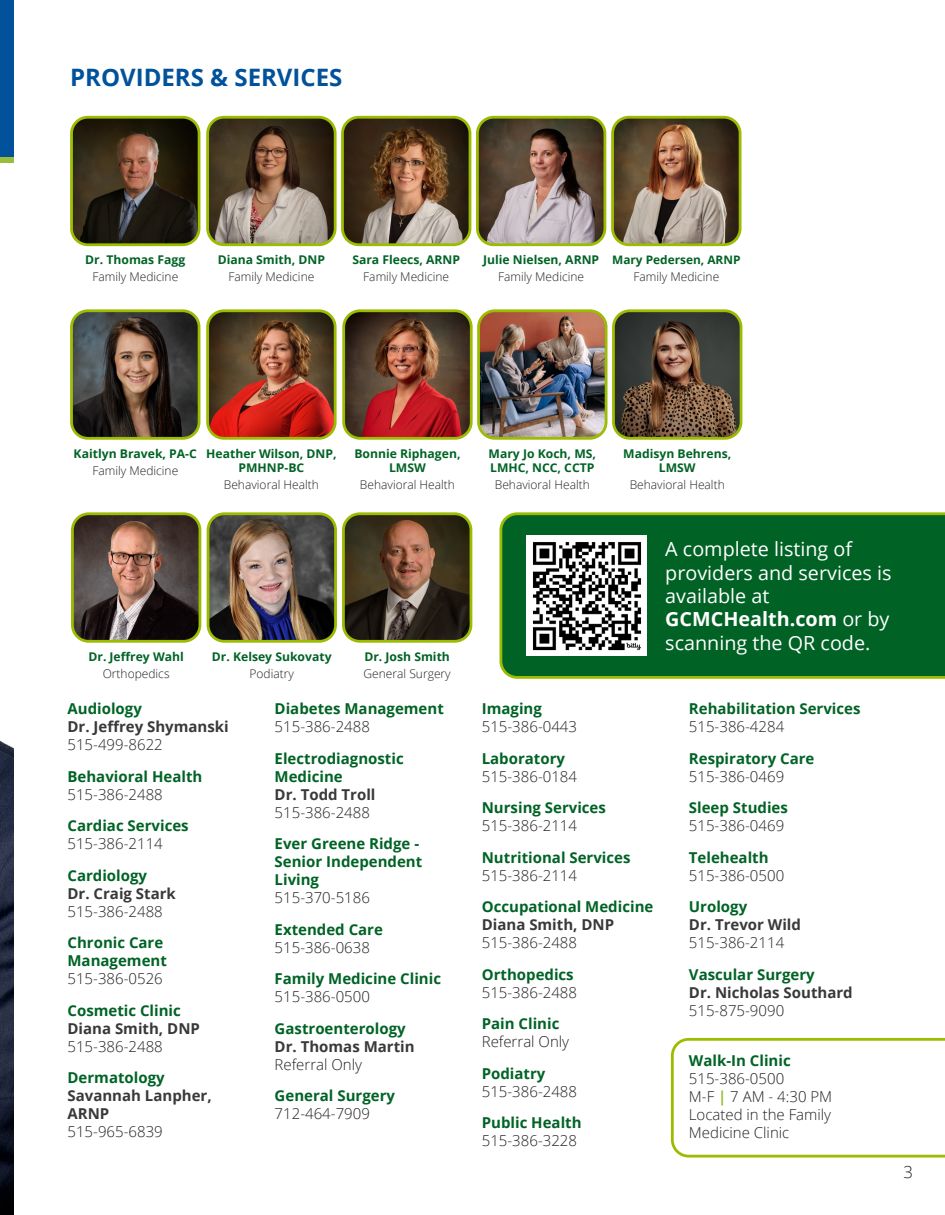
<style>
.page{position:relative;width:945px;height:1215px;background:#fff}
.page>*{position:absolute;margin:0;border:0;box-sizing:border-box;transform-origin:0 0}
.Page_Heading{font:700 24px "Open Sans";color:#01529b}
.t1{font:19.5px/23.4px "Open Sans";color:#fff}
.t2{font:300 16.5px "Open Sans";color:#231f20}
.Body{font:700 15px/18px "Open Sans";color:#006325}
.Body-2{font:300 15px/18px "Open Sans";color:#231f20}
.Body-3{font:700 15px/18px "Open Sans";color:#3a3939}
.t3{font:700 12px/14.4px "Open Sans";color:#006325;text-align:center}
.t4{font:300 12px "Open Sans";color:#231f20}
.t5{font:700 11.7px "Open Sans";color:#006325}
.s1{color:#006325}
.s2{font-weight:300;color:#231f20}
.s3{color:#3a3939}
.s4{font-weight:700}
.s5{font-weight:700;color:#006325}
.s6{font-weight:700;color:#9abd3b}
</style>
<div class="page">
<div style="left:0;top:0;width:14px;height:157px;background:#01529b"></div>
<img style="left:0;top:740px;width:14px;height:475px">
<div style="left:0;top:157px;width:14px;height:6px;background:#9abd3b"></div>
<img style="left:74px;top:118px;width:125px;height:126px">
<div style="left:70px;top:116px;width:130px;height:130px;border:3px solid #9bbc00;border-radius:16px"></div>
<img style="left:210px;top:313px;width:123px;height:123px">
<div style="left:206px;top:309px;width:131px;height:131px;border:3px solid #9bbc00;border-radius:16px"></div>
<img style="left:346px;top:516px;width:122px;height:123px">
<div style="left:342px;top:512px;width:130px;height:131px;border:3px solid #9bbc00;border-radius:16px"></div>
<img style="left:210px;top:120px;width:123px;height:122px">
<div style="left:206px;top:116px;width:131px;height:130px;border:3px solid #9bbc00;border-radius:16px"></div>
<img style="left:346px;top:313px;width:123px;height:123px">
<div style="left:342px;top:309px;width:131px;height:131px;border:3px solid #9bbc00;border-radius:16px"></div>
<img style="left:345px;top:118px;width:124px;height:126px">
<div style="left:341px;top:116px;width:130px;height:130px;border:3px solid #9bbc00;border-radius:16px"></div>
<img style="left:481px;top:313px;width:124px;height:123px">
<div style="left:477px;top:309px;width:130px;height:131px;border:3px solid #9bbc00;border-radius:16px"></div>
<img style="left:480px;top:118px;width:124px;height:126px">
<div style="left:476px;top:116px;width:130px;height:130px;border:3px solid #9bbc00;border-radius:16px"></div>
<img style="left:616px;top:313px;width:124px;height:123px">
<div style="left:612px;top:309px;width:130px;height:131px;border:3px solid #9bbc00;border-radius:16px"></div>
<img style="left:615px;top:120px;width:123px;height:122px">
<div style="left:611px;top:116px;width:131px;height:130px;border:3px solid #9bbc00;border-radius:16px"></div>
<img style="left:75px;top:516px;width:122px;height:123px">
<div style="left:71px;top:512px;width:130px;height:131px;border:3px solid #9bbc00;border-radius:16px"></div>
<img style="left:74px;top:313px;width:124px;height:123px">
<div style="left:70px;top:309px;width:130px;height:131px;border:3px solid #9bbc00;border-radius:16px"></div>
<img style="left:211px;top:516px;width:122px;height:123px">
<div style="left:207px;top:512px;width:130px;height:131px;border:3px solid #9bbc00;border-radius:16px"></div>
<svg style="left:499px;top:512px;width:446px;height:167px;background:#0c6a27"></svg>
<svg style="left:671px;top:1038px;width:274px;height:120px"></svg>
<img style="left:527px;top:536px;width:119px;height:119px">
<p class="Page_Heading" style="left:70px;top:60px;width:274px">PROVIDERS &amp; SERVICES</p>
<p class="t3" style="left:85px;top:252px;width:102px">Dr. Thomas Fagg</p>
<p class="t4" style="left:92px;top:269px;width:87px">Family Medicine</p>
<p class="t3" style="left:218px;top:252px;width:109px">Diana Smith, DNP</p>
<p class="t4" style="left:228px;top:269px;width:87px">Family Medicine</p>
<p class="t3" style="left:352px;top:252px;width:109px">Sara Fleecs, ARNP</p>
<p class="t4" style="left:363px;top:269px;width:87px">Family Medicine</p>
<p class="t3" style="left:483px;top:252px;width:118px">Julie Nielsen, ARNP</p>
<p class="t4" style="left:498px;top:269px;width:87px">Family Medicine</p>
<p class="t5" style="left:612px;top:251px;width:130px">Mary Pedersen, ARNP</p>
<p class="t4" style="left:633px;top:269px;width:87px">Family Medicine</p>
<p class="t3" style="left:74px;top:446px;width:125px">Kaitlyn Bravek, PA-C</p>
<p class="t4" style="left:92px;top:462px;width:87px">Family Medicine</p>
<p class="t3" style="left:206px;top:446px;width:132px">Heather Wilson, DNP,<br>PMHNP-BC</p>
<p class="t4" style="left:224px;top:477px;width:97px">Behavioral Health</p>
<p class="t3" style="left:354px;top:446px;width:108px">Bonnie Riphagen,<br>LMSW</p>
<p class="t4" style="left:360px;top:477px;width:97px">Behavioral Health</p>
<p class="t3" style="left:88px;top:649px;width:97px">Dr. Jeffrey Wahl</p>
<p class="t4" style="left:103px;top:665px;width:68px">Orthopedics</p>
<p class="t3" style="left:212px;top:649px;width:121px">Dr. Kelsey Sukovaty</p>
<p class="t4" style="left:250px;top:665px;width:46px">Podiatry</p>
<p class="t3" style="left:364px;top:649px;width:87px">Dr. Josh Smith</p>
<p class="t4" style="left:364px;top:665px;width:89px">General Surgery</p>
<p class="Body-3" style="left:68px;top:699px;width:163px"><span class="s1">Audiology<br></span>Dr. Jeffrey Shymanski<br><span class="s2">515-499-8622</span></p>
<p class="Body" style="left:68px;top:767px;width:136px">Behavioral Health<br><span class="s2">515-386-2488</span></p>
<p class="Body" style="left:68px;top:816px;width:123px">Cardiac Services<br><span class="s2">515-386-2114</span></p>
<p class="Body-3" style="left:68px;top:866px;width:110px"><span class="s1">Cardiology<br></span>Dr. Craig Stark<br><span class="s2">515-386-2488</span></p>
<p class="Body" style="left:68px;top:933px;width:101px">Chronic Care<br>Management<br><span class="s2">515-386-0526</span></p>
<p class="Body" style="left:68px;top:1001px;width:134px">Cosmetic Clinic<br><span class="s3">Diana Smith, DNP<br></span><span class="s2">515-386-2488</span></p>
<p class="Body-3" style="left:68px;top:1068px;width:146px"><span class="s1">Dermatology<br></span>Savannah Lanpher,<br>ARNP<br><span class="s2">515-965-6839</span></p>
<p class="Body" style="left:275px;top:699px;width:171px">Diabetes Management<br><span class="s2">515-386-2488</span></p>
<p class="Body" style="left:275px;top:749px;width:131px">Electrodiagnostic<br>Medicine<br><span class="s3">Dr. Todd Troll<br></span><span class="s2">515-386-2488</span></p>
<p class="Body" style="left:275px;top:834px;width:149px">Ever Greene Ridge -<br>Senior Independent<br>Living<br><span class="s2">515-370-5186</span></p>
<p class="Body" style="left:275px;top:920px;width:110px">Extended Care<br><span class="s2">515-386-0638</span></p>
<p class="Body" style="left:275px;top:969px;width:168px">Family Medicine Clinic<br><span class="s2">515-386-0500</span></p>
<p class="Body" style="left:275px;top:1019px;width:142px">Gastroenterology<br><span class="s3">Dr. Thomas Martin<br></span><span class="s2">Referral Only</span></p>
<p class="Body" style="left:275px;top:1086px;width:122px">General Surgery<br><span class="s2">712-464-7909</span></p>
<p class="t3" style="left:489px;top:446px;width:109px;text-align:left">Mary Jo Koch, MS,<br>LMHC, NCC, CCTP</p>
<p class="t4" style="left:495px;top:477px;width:97px">Behavioral Health</p>
<p class="t3" style="left:623px;top:446px;width:110px">Madisyn Behrens,<br>LMSW</p>
<p class="t4" style="left:630px;top:477px;width:97px">Behavioral Health</p>
<p class="t1" style="left:665px;top:537px;width:228px">A complete listing of providers and services is available at<br><span class="s4">GCMCHealth.com</span> or by scanning the QR code.</p>
<p class="Body-2" style="left:482px;top:699px;width:97px"><span class="s5">Imaging<br></span>515-386-0443</p>
<p class="Body-2" style="left:482px;top:749px;width:97px"><span class="s5">Laboratory<br></span>515-386-0184</p>
<p class="Body" style="left:482px;top:798px;width:126px">Nursing Services<br><span class="s2">515-386-2114</span></p>
<p class="Body" style="left:482px;top:848px;width:150px">Nutritional Services<br><span class="s2">515-386-2114</span></p>
<p class="Body" style="left:482px;top:897px;width:173px">Occupational Medicine<br><span class="s3">Diana Smith, DNP<br></span><span class="s2">515-386-2488</span></p>
<p class="Body-2" style="left:482px;top:965px;width:97px"><span class="s5">Orthopedics<br></span>515-386-2488</p>
<p class="Body-2" style="left:482px;top:1014px;width:89px"><span class="s5">Pain Clinic<br></span>Referral Only</p>
<p class="Body-2" style="left:482px;top:1064px;width:97px"><span class="s5">Podiatry<br></span>515-386-2488</p>
<p class="Body" style="left:482px;top:1113px;width:101px">Public Health<br><span class="s2">515-386-3228</span></p>
<p class="Body" style="left:689px;top:699px;width:173px">Rehabilitation Services<br><span class="s2">515-386-4284</span></p>
<p class="Body" style="left:689px;top:749px;width:127px">Respiratory Care<br><span class="s2">515-386-0469</span></p>
<p class="Body" style="left:689px;top:798px;width:100px">Sleep Studies<br><span class="s2">515-386-0469</span></p>
<p class="Body-2" style="left:689px;top:848px;width:97px"><span class="s5">Telehealth<br></span>515-386-0500</p>
<p class="Body-3" style="left:689px;top:897px;width:114px"><span class="s1">Urology<br></span>Dr. Trevor Wild<br><span class="s2">515-386-2114</span></p>
<p class="Body-3" style="left:689px;top:965px;width:165px"><span class="s1">Vascular Surgery<br></span>Dr. Nicholas Southard<br><span class="s2">515-875-9090</span></p>
<p class="Body-2" style="left:689px;top:1051px;width:145px"><span class="s5">Walk-In Clinic<br></span>515-386-0500<br>M-F <span class="s6">|</span> 7 AM - 4:30 PM<br>Located in the Family<br>Medicine Clinic</p>
<p class="t2" style="left:904px;top:1161px;width:11px">3</p>
</div>
